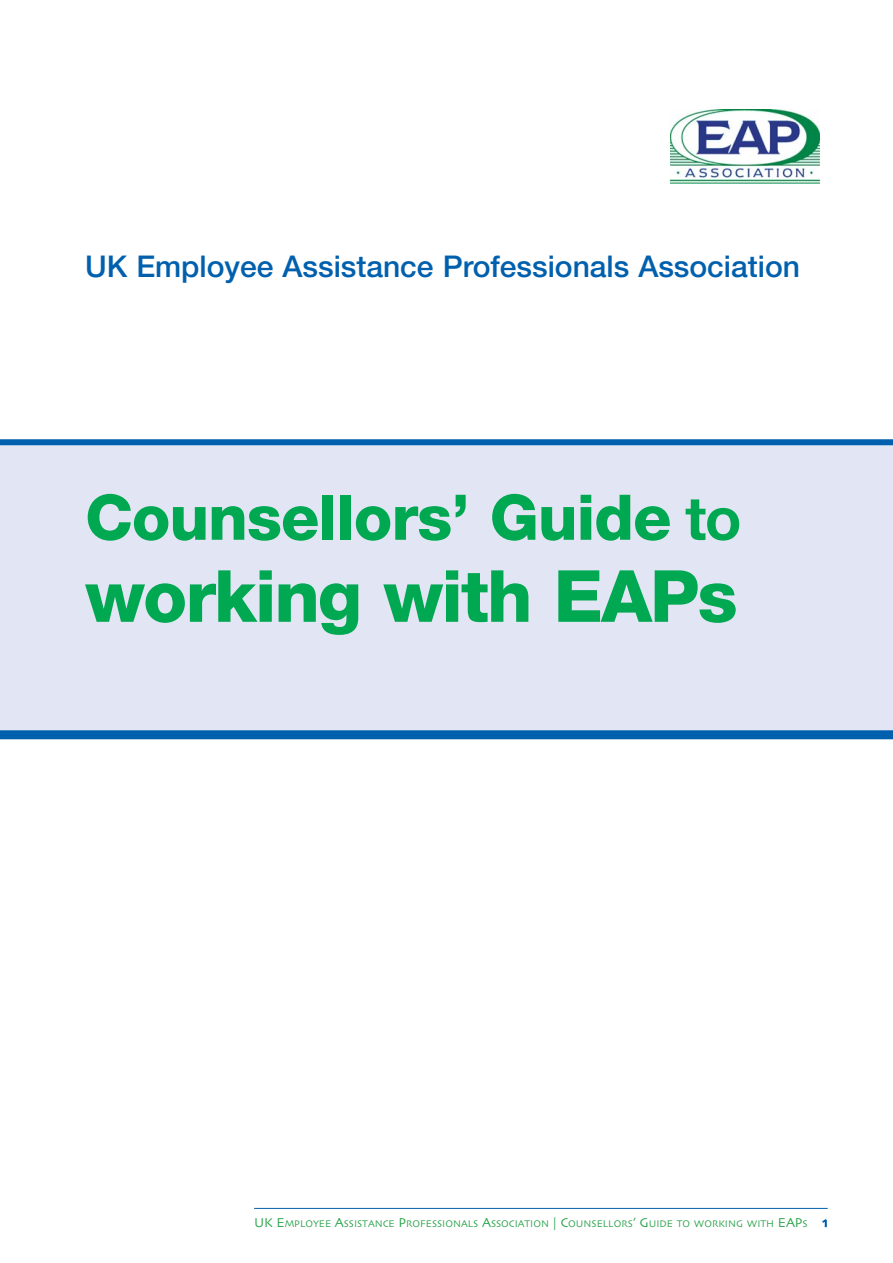
<style>
.page{position:relative;width:893px;height:1263px;background:#fff}
.page>*{position:absolute;margin:0;border:0;box-sizing:border-box;transform-origin:0 0}
.t1{font:800 72px "Helvetica Neue";letter-spacing:-.025em;color:#00a851}
.t2{font:800 63px "Helvetica Neue";letter-spacing:-.015em;color:#00a851}
.t3{font:500 30px "Helvetica Neue";color:#0060ae}
.t4{font:10.2px "Skia";color:#25a146}
.s1{font-weight:700;font-size:60px}
.s2{font-size:13.5px}
.s3{font-size:13.5px;color:#0060ae}
</style>
<div class="page">
<div style="left:0;top:442px;width:892px;height:294px;background:#e2e5f4"></div>
<img style="left:670px;top:109px;width:149px;height:75px">
<hr style="left:254px;top:1208px;width:574px;height:1px;background:#0060ae">
<div style="left:0;top:439px;width:892px;height:6px;background:#0060ae"></div>
<div style="left:0;top:730px;width:892px;height:9px;background:#0060ae"></div>
<h3 class="t3" style="left:85px;top:248px;width:716px">UK Employee Assistance Professionals Association</h3>
<h2 class="t2" style="left:85px;top:480px;width:658px">Counsellors’ Guide <span class="s1">to</span></h2>
<h1 class="t1" style="left:85px;top:553px;width:654px">working with EAPs</h1>
<p class="t4" style="left:254px;top:1217px;width:575px"><span class="s2">UK E</span>MPLOYEE <span class="s2">A</span>SSISTANCE <span class="s2">P</span>ROFESSIONALS <span class="s2">A</span>SSOCIATION <span class="s2">| C</span>OUNSELLORS<span class="s2">’ G</span>UIDE TO WORKING WITH <span class="s2">EAP</span>S <span class="s3">1</span></p>
</div>
